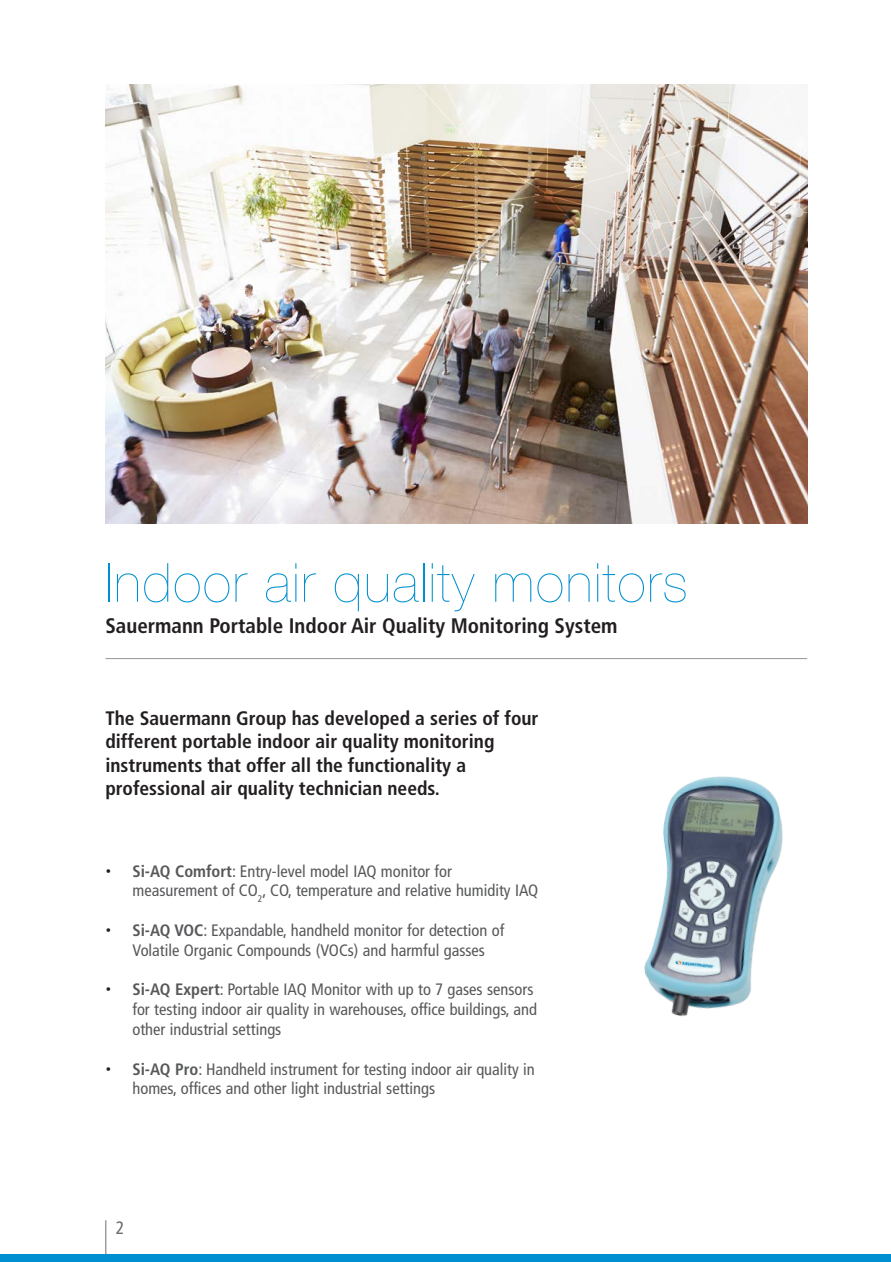
<style>
.page{position:relative;width:891px;height:1262px;background:#fff}
.page>*{position:absolute;margin:0;border:0;box-sizing:border-box;transform-origin:0 0}
.t1{font:200 54px "Helvetica Neue LT Std";letter-spacing:.03em;color:#008fd0}
.t2{font:700 condensed 21px "Frutiger LT Std";color:#231f20}
.t3{font:700 condensed 19.5px/23.4px "Frutiger LT Std";color:#231f20}
.t4{font:condensed 18px "Frutiger LT Std";color:#6c6d70}
.t5{font:condensed 16.5px/19.8px "Frutiger LT Std";color:#57585a}
.s1{font-family:"Helvetica";font-stretch:normal;color:#231f20}
.s2{font-weight:700}
</style>
<div class="page">
<hr style="left:105px;top:1219px;width:1px;height:42px;background:#6c6d70">
<div style="left:0;top:1253px;width:891px;height:8px;background:#008fd0"></div>
<img style="left:105px;top:84px;width:702px;height:439px">
<img style="left:303px;top:84px;width:505px;height:198px">
<hr style="left:105px;top:658px;width:702px;height:1px;background:#939598">
<img style="left:644px;top:776px;width:139px;height:240px">
<p class="t1" style="left:105px;top:551px;width:584px">Indoor air quality monitors</p>
<p class="t2" style="left:105px;top:613px;width:514px">Sauermann Portable Indoor Air Quality Monitoring System</p>
<p class="t3" style="left:105px;top:706px;width:434px">The Sauermann Group has developed a series of four different portable indoor air quality monitoring instruments that offer all the functionality a professional air quality technician needs.</p>
<p class="t5" style="left:132px;top:860px;width:407px;text-indent:-27px"><span class="s1">•</span> <span class="s2">Si-AQ Comfort</span>: Entry-level model IAQ monitor for measurement of CO<sub>2</sub>, CO, temperature and relative humidity IAQ</p>
<p class="t5" style="left:105px;top:920px;width:400px;text-align:center"><span class="s1">•</span> <span class="s2">Si-AQ VOC</span>: Expandable, handheld monitor for detection of<br>Volatile Organic Compounds (VOCs) and harmful gasses</p>
<p class="t5" style="left:132px;top:979px;width:406px;text-indent:-27px"><span class="s1">•</span> <span class="s2">Si-AQ Expert</span>: Portable IAQ Monitor with up to 7 gases sensors for testing indoor air quality in warehouses, office buildings, and other industrial settings</p>
<p class="t5" style="left:132px;top:1058px;width:404px;text-indent:-27px"><span class="s1">•</span> <span class="s2">Si-AQ Pro</span>: Handheld instrument for testing indoor air quality in homes, offices and other light industrial settings</p>
<p class="t4" style="left:116px;top:1216px;width:10px">2</p>
</div>
